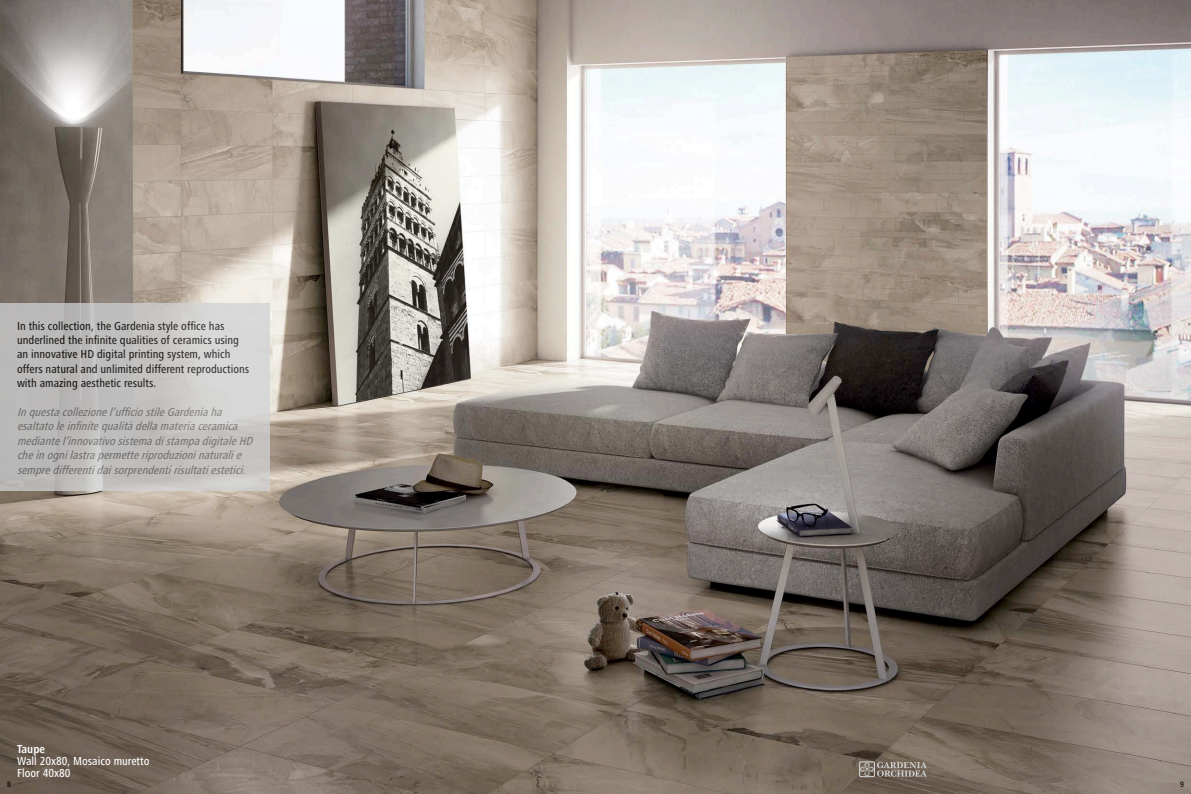
<style>
.page{position:relative;width:1191px;height:794px;background:#fff}
.page>*{position:absolute;margin:0;border:0;box-sizing:border-box;transform-origin:0 0}
.t1{font:italic 500 condensed 12px/14.4px "Frutiger Next LT";color:#6d6e70}
.t2{font:500 condensed 12px/14.4px "Frutiger Next LT";color:#000}
.t3{font:500 condensed 12px/12px "Frutiger Next LT";color:#fff}
.t4{font:700 condensed 12px "Frutiger Next LT";color:#fff}
.t5{font:500 condensed 8px "Frutiger Next LT";color:#000}
</style>
<div class="page">
<img style="left:0;top:0;width:1191px;height:794px">
<svg style="left:0;top:303px;width:269px;height:187px;background:#c3c2c1"></svg>
<div style="left:859px;top:761px;width:15px;height:16px;border:1px solid #dbdcde"></div>
<svg style="left:860px;top:762px;width:67px;height:14px"></svg>
<p class="t2" style="left:17px;top:318px;width:234px">In this collection, the Gardenia style office has underlined the infinite qualities of ceramics using an innovative HD digital printing system, which offers natural and unlimited different reproductions with amazing aesthetic results.</p>
<p class="t1" style="left:17px;top:405px;width:240px">Inquestacollezionel’ufficiostileGardeniaha esaltatoleinfinitequalitàdellamateriaceramica mediantel’innovativosistemadistampadigitaleHD cheinognilastrapermetteriproduzioninaturalie sempredifferentidaisorprendentirisultatiestetici.</p>
<p class="t4" style="left:17px;top:742px;width:29px">Taupe</p>
<p class="t3" style="left:17px;top:755px;width:134px">Wall 20x80, Mosaico muretto<br>Floor 40x80</p>
<p class="t5" style="left:7px;top:779px;width:5px">8</p>
<p class="t5" style="left:1180px;top:779px;width:5px">9</p>
</div>
